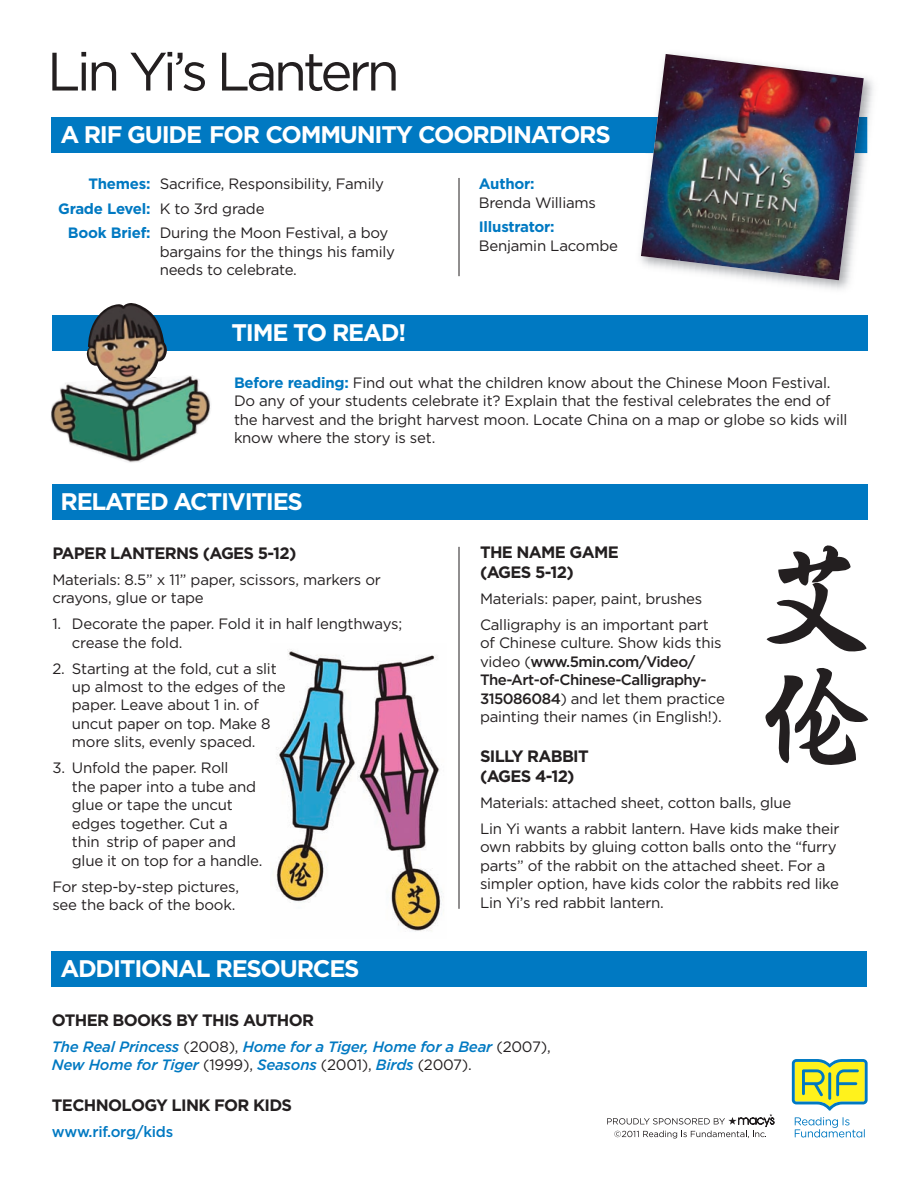
<style>
.page{position:relative;width:918px;height:1188px;background:#fff}
.page>*{position:absolute;margin:0;border:0;box-sizing:border-box;transform-origin:0 0}
.t1{font:54px "Gotham";letter-spacing:-.07em;color:#231f20}
.t2{font:700 24px "Gotham";letter-spacing:-.05em;color:#fff}
.t3{font:700 16.5px/19.5px "Gotham";letter-spacing:-.04em;color:#231f20}
.t4{font:15px/18.5px "Gotham";letter-spacing:-.015em;color:#231f20}
.t5{font:italic 500 15px/18.5px "Gotham";letter-spacing:-.015em;color:#0079c2}
.t6{font:700 15px "Gotham";letter-spacing:-.015em;color:#0079c2}
.t7{font:500 15px "Gotham";letter-spacing:-.015em;color:#0079c2}
.s1{font-weight:700;color:#0079c2}
.s2{font-weight:500}
.s3{font-weight:400;font-style:normal;color:#231f20}
</style>
<div class="page">
<img style="left:276px;top:650px;width:166px;height:282px">
<div style="left:51px;top:117px;width:816px;height:36px;background:#0079c2"></div>
<div style="left:52px;top:315px;width:816px;height:36px;background:#0079c2"></div>
<div style="left:52px;top:484px;width:816px;height:36px;background:#0079c2"></div>
<div style="left:51px;top:951px;width:816px;height:36px;background:#0079c2"></div>
<hr style="left:459px;top:178px;width:1px;height:98px;background:#231f20">
<hr style="left:459px;top:547px;width:1px;height:362px;background:#231f20">
<img style="left:51px;top:303px;width:160px;height:160px">
<img style="left:640px;top:77px;width:233px;height:213px">
<img style="left:641px;top:54px;width:223px;height:226px">
<svg style="left:767px;top:545px;width:100px;height:107px"></svg>
<svg style="left:765px;top:668px;width:103px;height:97px"></svg>
<svg style="left:792px;top:1059px;width:76px;height:52px;background:#b4d06c"></svg>
<svg style="left:795px;top:1117px;width:70px;height:21px"></svg>
<svg style="left:607px;top:1114px;width:167px;height:25px"></svg>
<h1 class="t1" style="left:47px;top:53px;width:354px">Lin Yi’s Lantern</h1>
<h2 class="t2" style="left:60px;top:126px;width:552px">A RIF GUIDE FOR COMMUNITY COORDINATORS</h2>
<p class="t4" style="left:58px;top:173px;width:327px;line-height:24.5px;text-indent:30px"><span class="s1">Themes:</span> Sacrifice, Responsibility, Family<br><span class="s1">Grade Level:</span> K to 3rd grade</p>
<p class="t4" style="left:160px;top:225px;width:237px;text-indent:-92px"><span class="s1">Book Brief:</span> During the Moon Festival, a boy bargains for the things his family needs to celebrate.</p>
<h2 class="t2" style="left:232px;top:324px;width:176px">TIME TO READ!</h2>
<p class="t6" style="left:479px;top:179px;width:57px">Author:</p>
<p class="t4" style="left:479px;top:195px;width:119px">Brenda Williams</p>
<p class="t6" style="left:479px;top:222px;width:77px">Illustrator:</p>
<p class="t4" style="left:479px;top:238px;width:141px">Benjamin Lacombe</p>
<p class="t4" style="left:234px;top:375px;width:615px"><span class="s1">Before reading:</span> Find out what the children know about the Chinese Moon Festival.<br>Do any of your students celebrate it? Explain that the festival celebrates the end of the harvest and the bright harvest moon. Locate China on a map or globe so kids will know where the story is set.</p>
<h2 class="t2" style="left:61px;top:493px;width:244px">RELATED ACTIVITIES</h2>
<p class="t3" style="left:52px;top:545px;width:245px">PAPER LANTERNS (AGES 5-12)</p>
<p class="t4" style="left:52px;top:572px;width:330px">Materials: 8.5” x 11” paper, scissors, markers or crayons, glue or tape</p>
<p class="t4" style="left:72px;top:616px;width:332px;text-indent:-20px">1. Decorate the paper. Fold it in half lengthways; crease the fold.</p>
<p class="t4" style="left:72px;top:660px;width:215px;text-indent:-20px">2. Starting at the fold, cut a slit up almost to the edges of the paper. Leave about 1 in. of uncut paper on top. Make 8 more slits, evenly spaced.</p>
<p class="t4" style="left:72px;top:760px;width:192px;text-indent:-20px">3. Unfold the paper. Roll<br>the paper into a tube and glue or tape the uncut edges together. Cut a<br>thin strip of paper and glue it on top for a handle.</p>
<p class="t4" style="left:52px;top:878px;width:188px">For step-by-step pictures, see the back of the book.</p>
<h2 class="t2" style="left:60px;top:960px;width:301px">ADDITIONAL RESOURCES</h2>
<p class="t3" style="left:480px;top:544px;width:140px">THE NAME GAME (AGES 5-12)</p>
<p class="t4" style="left:480px;top:587px;width:230px;line-height:26px">Materials: paper, paint, brushes<br>Calligraphy is an important part</p>
<p class="t4" style="left:480px;top:635px;width:246px">of Chinese culture. Show kids this video (<span class="s2">www.5min.com/Video/ The-Art-of-Chinese-Calligraphy-315086084</span>) and let them practice painting their names (in English!).</p>
<p class="t3" style="left:480px;top:748px;width:110px">SILLY RABBIT (AGES 4-12)</p>
<p class="t4" style="left:480px;top:791px;width:361px;line-height:26px">Materials: attached sheet, cotton balls, glue<br>Lin Yi wants a rabbit lantern. Have kids make their</p>
<p class="t4" style="left:480px;top:839px;width:361px">own rabbits by gluing cotton balls onto the “furry parts” of the rabbit on the attached sheet. For a simpler option, have kids color the rabbits red like Lin Yi’s red rabbit lantern.</p>
<p class="t3" style="left:52px;top:1012px;width:264px">OTHER BOOKS BY THIS AUTHOR</p>
<p class="t5" style="left:52px;top:1037px;width:500px">The Real Princess <span class="s3">(2008),</span> Home for a Tiger, Home for a Bear <span class="s3">(2007),<br></span>New Home for Tiger <span class="s3">(1999),</span> Seasons <span class="s3">(2001),</span> Birds <span class="s3">(2007).</span></p>
<p class="t3" style="left:52px;top:1097px;width:242px">TECHNOLOGY LINK FOR KIDS</p>
<p class="t7" style="left:52px;top:1126px;width:123px">www.rif.org/kids</p>
</div>
